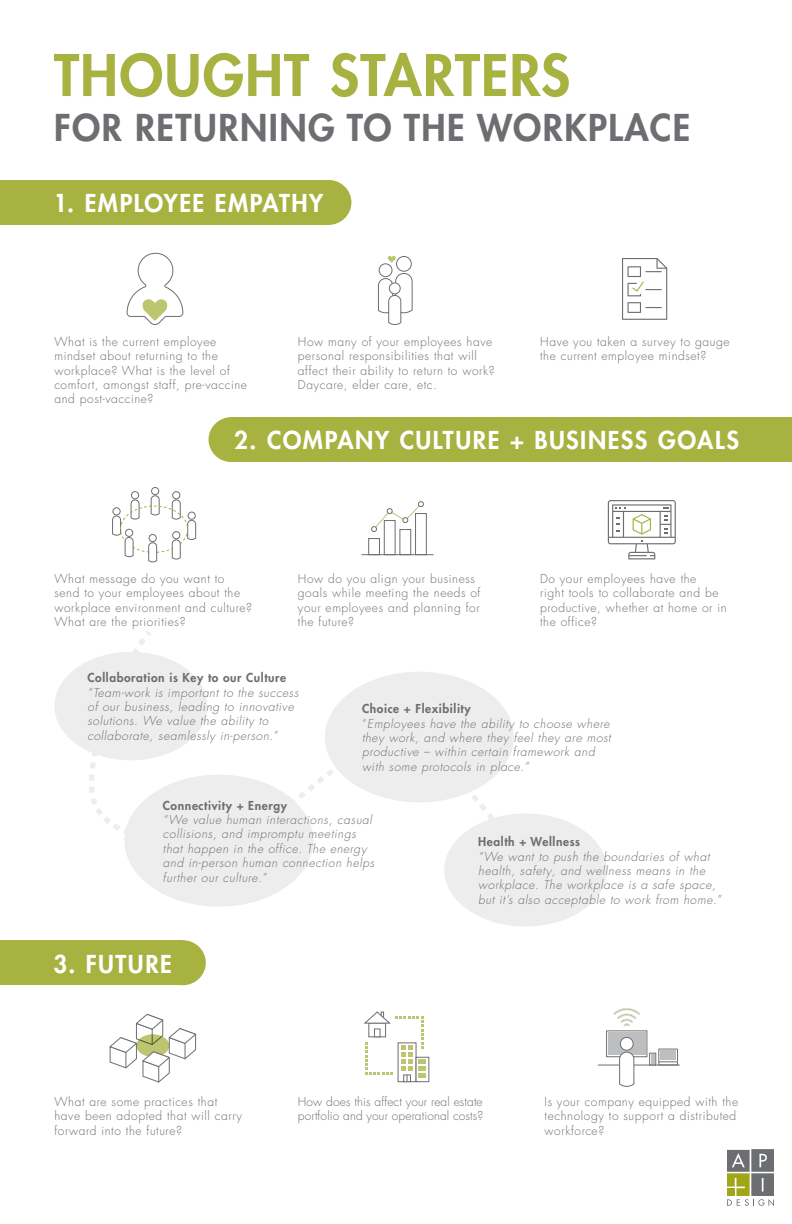
<style>
.page{position:relative;width:792px;height:1224px;background:#fff}
.page>*{position:absolute;margin:0;border:0;box-sizing:border-box;transform-origin:0 0}
.t1{font:800 55.8px "Futura LT Pro";letter-spacing:.02em;color:#a7b241}
.t2{font:800 36px "Futura LT Pro";letter-spacing:.04em;color:#6d6e71}
.t3{font:800 24px "Futura LT Pro";letter-spacing:.06em;color:#fff}
.t4{font:300 12px/14.4px "Futura LT Pro";letter-spacing:.05em;color:#6d6e71}
.t5{font:italic 300 12px/14.4px "Futura LT Pro";letter-spacing:.05em;color:#6d6e71}
.t6{font:800 12px "Futura LT Pro";letter-spacing:.05em;color:#6d6e71}
.t7{font:300 12px/14.4px "Futura LT Pro";letter-spacing:.01em;color:#6d6e71}
.s1{font-weight:800;font-style:normal}
.s2{font-style:normal}
</style>
<div class="page">
<svg style="left:727px;top:1150px;width:47px;height:56px"></svg>
<svg style="left:126px;top:252px;width:58px;height:73px"></svg>
<div style="left:379px;top:263px;width:13px;height:14px;border:1px solid #6d6e71;border-radius:50%"></div>
<div style="left:396px;top:256px;width:16px;height:16px;border:1px solid #6d6e71;border-radius:50%"></div>
<svg style="left:388px;top:256px;width:8px;height:7px"></svg>
<svg style="left:378px;top:273px;width:35px;height:52px"></svg>
<svg style="left:622px;top:258px;width:45px;height:62px"></svg>
<svg style="left:172px;top:499px;width:9px;height:21px"></svg>
<div style="left:172px;top:491px;width:8px;height:8px;border:1px solid #6d6e71;border-radius:50%"></div>
<div style="left:131px;top:491px;width:8px;height:8px;border:1px solid #6d6e71;border-radius:50%"></div>
<svg style="left:187px;top:520px;width:9px;height:20px"></svg>
<div style="left:188px;top:512px;width:8px;height:8px;border:1px solid #6d6e71;border-radius:50%"></div>
<svg style="left:150px;top:495px;width:10px;height:21px"></svg>
<div style="left:151px;top:487px;width:8px;height:8px;border:1px solid #6d6e71;border-radius:50%"></div>
<div style="left:120px;top:506px;width:68px;height:47px;border:1px dashed #a7b241;border-radius:50%"></div>
<svg style="left:112px;top:499px;width:28px;height:58px"></svg>
<div style="left:126px;top:529px;width:7px;height:7px;background:#fff;border-radius:50%"></div>
<div style="left:125px;top:529px;width:8px;height:8px;border:1px solid #6d6e71;border-radius:50%"></div>
<svg style="left:148px;top:542px;width:9px;height:21px"></svg>
<div style="left:149px;top:534px;width:8px;height:8px;border:1px solid #6d6e71;border-radius:50%"></div>
<svg style="left:172px;top:539px;width:9px;height:21px"></svg>
<div style="left:172px;top:531px;width:8px;height:8px;border:1px solid #6d6e71;border-radius:50%"></div>
<div style="left:368px;top:538px;width:12px;height:17px;border:1px solid #6d6e71"></div>
<div style="left:384px;top:520px;width:11px;height:35px;border:1px solid #6d6e71"></div>
<div style="left:400px;top:529px;width:11px;height:26px;border:1px solid #6d6e71"></div>
<div style="left:415px;top:513px;width:12px;height:42px;border:1px solid #6d6e71"></div>
<hr style="left:362px;top:554px;width:72px;height:1px;background:#6d6e71">
<svg style="left:371px;top:501px;width:53px;height:31px"></svg>
<svg style="left:608px;top:500px;width:68px;height:59px"></svg>
<svg style="left:89px;top:631px;width:405px;height:238px"></svg>
<div style="left:54px;top:652px;width:153px;height:108px;background:#ededee;border-radius:50%"></div>
<div style="left:444px;top:813px;width:163px;height:113px;background:#ededee;border-radius:50%"></div>
<div style="left:325px;top:672px;width:189px;height:130px;background:#ededee;border-radius:50%"></div>
<div style="left:124px;top:775px;width:189px;height:132px;background:#ededee;border-radius:50%"></div>
<div style="left:0;top:180px;width:328px;height:45px;background:#a7b241"></div>
<div style="left:305px;top:180px;width:46px;height:45px;background:#a7b241;border-radius:50%"></div>
<div style="left:232px;top:417px;width:560px;height:45px;background:#a7b241"></div>
<div style="left:209px;top:417px;width:46px;height:45px;background:#a7b241;border-radius:50%"></div>
<div style="left:0;top:940px;width:182px;height:45px;background:#a7b241"></div>
<div style="left:160px;top:940px;width:46px;height:45px;background:#a7b241;border-radius:50%"></div>
<svg style="left:109px;top:1014px;width:88px;height:69px"></svg>
<div style="left:606px;top:1031px;width:41px;height:26px;border:1px solid #6d6e71"></div>
<div style="left:658px;top:1049px;width:20px;height:13px;border:1px solid #6d6e71"></div>
<div style="left:658px;top:1061px;width:20px;height:4px;border:1px solid #6d6e71"></div>
<div style="left:649px;top:1053px;width:7px;height:12px;border:1px solid #6d6e71"></div>
<div style="left:608px;top:1032px;width:37px;height:23px;background:#bdbebf"></div>
<hr style="left:598px;top:1065px;width:81px;height:1px;background:#6d6e71">
<div style="left:620px;top:1037px;width:13px;height:13px;background:#fff;border-radius:50%"></div>
<div style="left:620px;top:1037px;width:14px;height:14px;border:1px solid #6d6e71;border-radius:50%"></div>
<svg style="left:619px;top:1051px;width:16px;height:36px"></svg>
<div style="left:660px;top:1050px;width:16px;height:10px;background:#bdbebf"></div>
<svg style="left:651px;top:1054px;width:4px;height:9px"></svg>
<svg style="left:614px;top:1008px;width:26px;height:18px"></svg>
<div style="left:416px;top:1057px;width:13px;height:25px;border:1px solid #6d6e71"></div>
<svg style="left:364px;top:1011px;width:62px;height:71px"></svg>
<div style="left:374px;top:1029px;width:6px;height:8px;background:#fff"></div>
<div style="left:374px;top:1029px;width:6px;height:8px;border:1px solid #6d6e71"></div>
<h1 class="t1" style="left:54px;top:33px;width:518px">THOUGHT STARTERS</h1>
<h2 class="t2" style="left:54px;top:100px;width:638px">FOR RETURNING TO THE WORKPLACE</h2>
<h3 class="t3" style="left:54px;top:185px;width:271px">1. EMPLOYEE EMPATHY</h3>
<p class="t4" style="left:54px;top:334px;width:194px">What is the current employee mindset about returning to the workplace? What is the level of comfort, amongst staff, pre-vaccine and post-vaccine?</p>
<p class="t4" style="left:298px;top:334px;width:198px">How many of your employees have personal responsibilities that will affect their ability to return to work?<br>Daycare, elder care, etc.</p>
<p class="t4" style="left:540px;top:334px;width:191px">Have you taken a survey to gauge the current employee mindset?</p>
<h3 class="t3" style="left:234px;top:422px;width:507px">2. COMPANY CULTURE + BUSINESS GOALS</h3>
<p class="t4" style="left:54px;top:571px;width:199px">What message do you want to send to your employees about the workplace environment and culture?<br>What are the priorities?</p>
<p class="t4" style="left:298px;top:571px;width:184px">How do you align your business goals while meeting the needs of your employees and planning for the future?</p>
<p class="t4" style="left:540px;top:571px;width:188px">Do your employees have the<br>right tools to collaborate and be productive, whether at home or in the office?</p>
<p class="t6" style="left:88px;top:669px;width:200px">Collaboration is Key to our Culture</p>
<p class="t5" style="left:88px;top:685px;width:212px">“Team-work is important to the success of our business, leading to innovative solutions. We value the ability to collaborate, seamlessly in-person.”</p>
<p class="t5" style="left:362px;top:702px;width:250px"><span class="s1">Choice + Flexibility<br></span><span class="s2">“</span>Employees have the ability to choose where they work, and where they feel they are most productive – within certain framework and with some protocols in place.”</p>
<p class="t6" style="left:163px;top:796px;width:125px">Connectivity + Energy</p>
<p class="t5" style="left:163px;top:812px;width:213px">“We value human interactions, casual collisions, and impromptu meetings that happen in the office. The energy and in-person human connection helps further our culture.”</p>
<h3 class="t3" style="left:54px;top:946px;width:120px">3. FUTURE</h3>
<p class="t6" style="left:478px;top:833px;width:103px">Health + Wellness</p>
<p class="t5" style="left:478px;top:849px;width:244px">“We want to push the boundaries of what health, safety, and wellness means in the workplace. The workplace is a safe space, but it’s also acceptable to work from home.”</p>
<p class="t4" style="left:54px;top:1095px;width:189px">What are some practices that have been adopted that will carry forward into the future?</p>
<p class="t7" style="left:298px;top:1095px;width:187px">How does this affect your real estate portfolio and your operational costs?</p>
<p class="t4" style="left:545px;top:1095px;width:195px">Is your company equipped with the technology to support a distributed workforce?</p>
</div>
